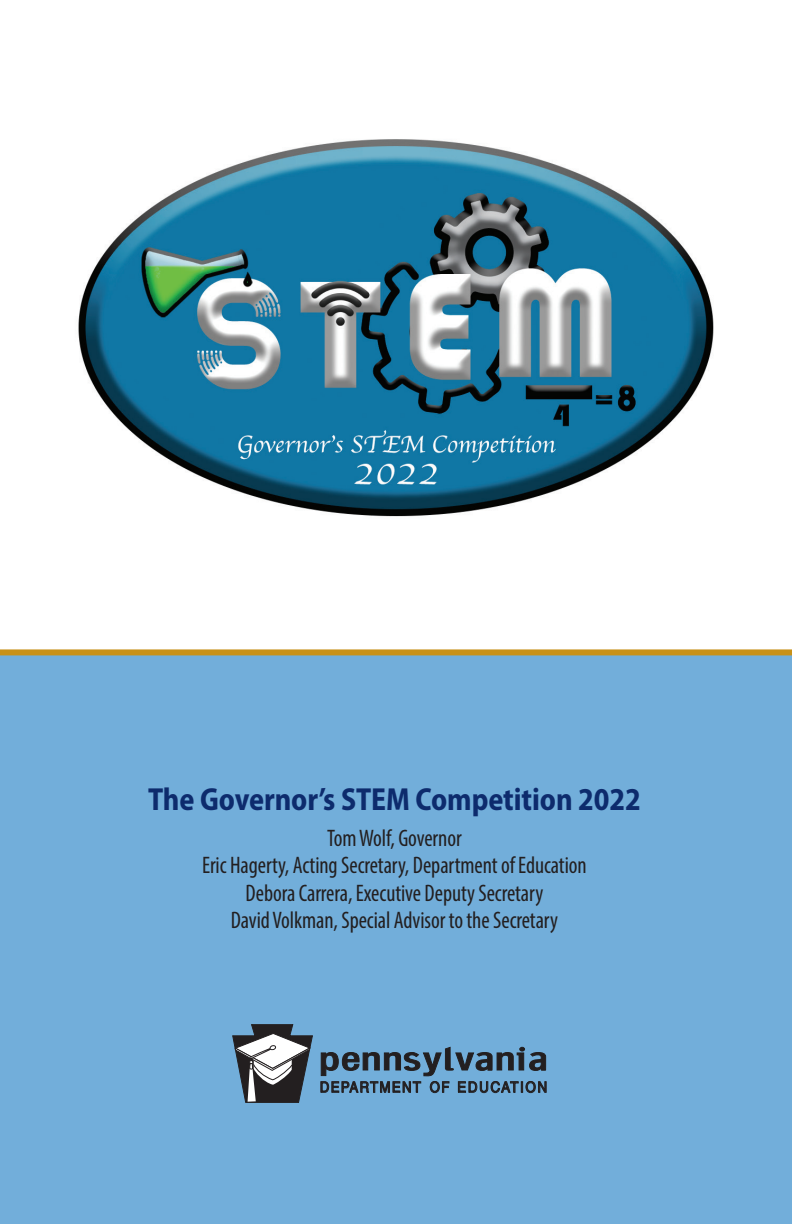
<style>
.page{position:relative;width:792px;height:1224px;background:#fff}
.page>*{position:absolute;margin:0;border:0;box-sizing:border-box;transform-origin:0 0}
.Table_Text_-_Level_1{font:700 semi-condensed 32px "Myriad Pro";letter-spacing:-.005em;color:#0d2b6d;scale:.95 1}
.Table_Text_-_Level_1-2{font:condensed 24px "Myriad Pro";letter-spacing:-.005em;color:#231f20;scale:.95 1}
.t1{font:14.8px "Helvetica LT Std";letter-spacing:.11em;color:#231f20;scale:.89 1}
</style>
<div class="page">
<div style="left:0;top:649px;width:792px;height:575px;background:#72aeda"></div>
<img style="left:78px;top:139px;width:636px;height:378px">
<svg style="left:232px;top:1024px;width:81px;height:79px"></svg>
<svg style="left:320px;top:1046px;width:227px;height:31px;background:#567b98"></svg>
<p class="Table_Text_-_Level_1" style="left:148px;top:781px;width:520px">The Governor’s STEM Competition 2022</p>
<p class="Table_Text_-_Level_1-2" style="left:327px;top:823px;width:143px">Tom Wolf, Governor</p>
<p class="Table_Text_-_Level_1-2" style="left:202px;top:851px;width:406px">Eric Hagerty, Acting Secretary, Department of Education</p>
<p class="Table_Text_-_Level_1-2" style="left:246px;top:878px;width:315px">Debora Carrera, Executive Deputy Secretary</p>
<p class="Table_Text_-_Level_1-2" style="left:231px;top:906px;width:346px">David Volkman, Special Advisor to the Secretary</p>
<p class="t1" style="left:320px;top:1079px;width:257px">DEPARTMENT OF EDUCATION</p>
</div>
